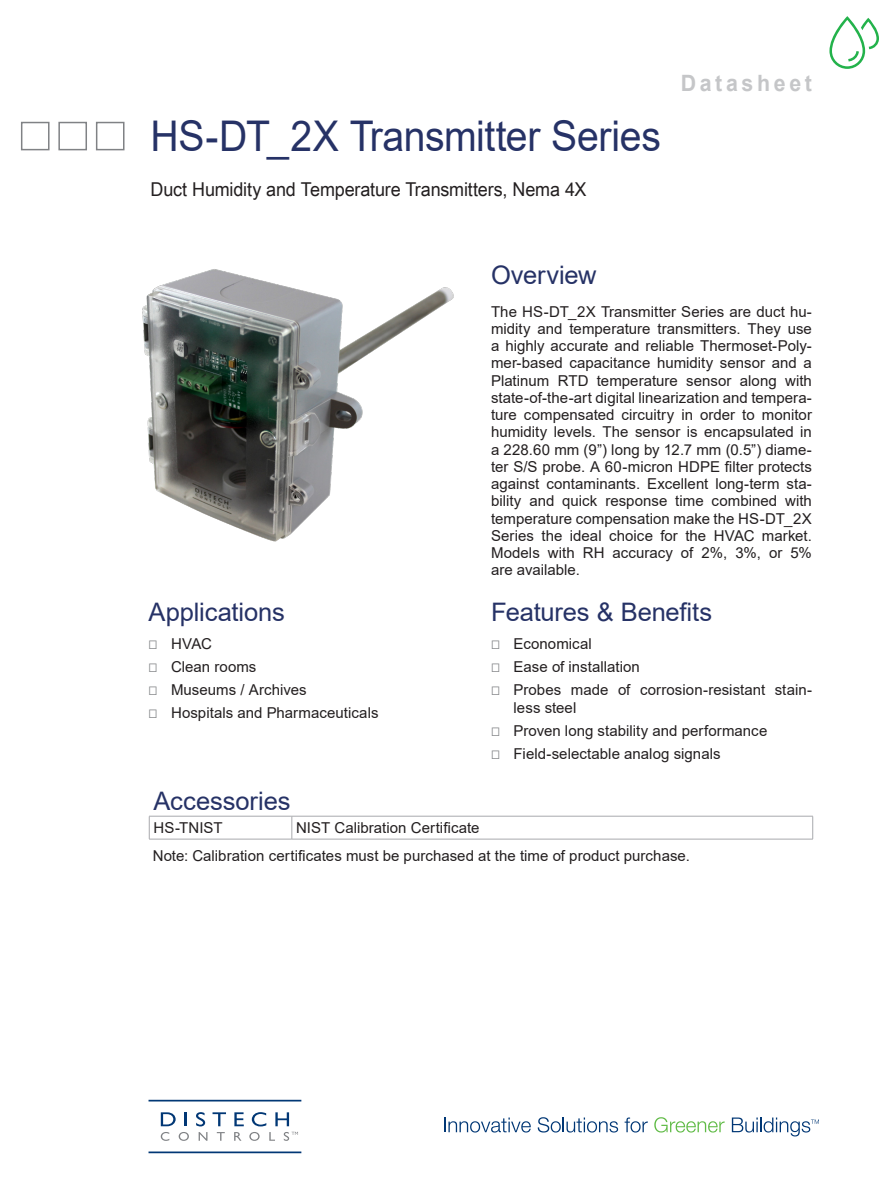
<style>
.page{position:relative;width:893px;height:1188px;background:#fff}
.page>*{position:absolute;margin:0;border:0;box-sizing:border-box;transform-origin:0 0}
.t1{font:42.3px "Arial";letter-spacing:-.01em;color:#263266;scale:.93 1}
.t2{font:25.5px "Arial";letter-spacing:-.005em;color:#263266}
.t3{font:700 22.5px "Arial";letter-spacing:.17em;color:#c5c6c8;scale:.95 1}
.t4{font:19.05px "Arial Unicode MS";letter-spacing:-.01em;color:#231f20;scale:.94 1}
.t5{font:15px/17.2px "Arial";letter-spacing:.005em;color:#231f20}
.s1{font-family:"Arial Unicode MS";color:#808285}
</style>
<div class="page">
<hr style="left:149px;top:1152px;width:152px;height:1px;background:#013775">
<hr style="left:149px;top:1100px;width:152px;height:2px;background:#013775">
<svg style="left:161px;top:1112px;width:15px;height:14px"></svg>
<svg style="left:185px;top:1112px;width:2px;height:14px"></svg>
<svg style="left:196px;top:1112px;width:9px;height:14px"></svg>
<svg style="left:213px;top:1112px;width:13px;height:14px"></svg>
<svg style="left:234px;top:1112px;width:10px;height:14px"></svg>
<svg style="left:252px;top:1112px;width:14px;height:14px"></svg>
<svg style="left:275px;top:1112px;width:14px;height:14px"></svg>
<svg style="left:161px;top:1132px;width:8px;height:9px"></svg>
<svg style="left:179px;top:1132px;width:10px;height:9px"></svg>
<svg style="left:199px;top:1132px;width:8px;height:9px"></svg>
<svg style="left:217px;top:1132px;width:8px;height:9px"></svg>
<svg style="left:234px;top:1132px;width:8px;height:9px"></svg>
<svg style="left:249px;top:1132px;width:11px;height:9px"></svg>
<svg style="left:269px;top:1132px;width:6px;height:9px"></svg>
<svg style="left:284px;top:1132px;width:14px;height:9px"></svg>
<svg style="left:444px;top:1118px;width:87px;height:15px"></svg>
<svg style="left:538px;top:1117px;width:80px;height:16px"></svg>
<svg style="left:625px;top:1118px;width:23px;height:15px"></svg>
<svg style="left:654px;top:1117px;width:71px;height:16px"></svg>
<svg style="left:732px;top:1118px;width:87px;height:18px"></svg>
<div style="left:96px;top:122px;width:28px;height:28px;border:2px solid #808285"></div>
<div style="left:58px;top:122px;width:29px;height:28px;border:2px solid #808285"></div>
<div style="left:21px;top:122px;width:29px;height:28px;border:2px solid #808285"></div>
<img style="left:142px;top:269px;width:312px;height:273px">
<svg style="left:829px;top:16px;width:50px;height:53px"></svg>
<hr style="left:149px;top:816px;width:143px;height:1px;background:#a8a9ad">
<hr style="left:292px;top:816px;width:521px;height:1px;background:#a8a9ad">
<svg style="left:292px;top:816px;width:1px;height:23px"></svg>
<svg style="left:149px;top:816px;width:1px;height:23px"></svg>
<svg style="left:812px;top:816px;width:1px;height:23px"></svg>
<hr style="left:149px;top:839px;width:143px;height:1px;background:#a8a9ad">
<hr style="left:292px;top:839px;width:521px;height:1px;background:#a8a9ad">
<h1 class="t1" style="left:150px;top:107px;width:550px">HS-DT_2X Transmitter Series</h1>
<p class="t4" style="left:150px;top:175px;width:465px">Duct Humidity and Temperature Transmitters, Nema 4X</p>
<h3 class="t3" style="left:681px;top:68px;width:140px">Datasheet</h3>
<h2 class="t2" style="left:148px;top:595px;width:138px">Applications</h2>
<p class="t5" style="left:148px;top:632px;width:232px;line-height:22.8px"><span class="s1">⎕</span> HVAC<br><span class="s1">⎕</span> Clean rooms<br><span class="s1">⎕</span> Museums / Archives<br><span class="s1">⎕</span> Hospitals and Pharmaceuticals</p>
<h2 class="t2" style="left:491px;top:258px;width:107px">Overview</h2>
<p class="t5" style="left:491px;top:303px;width:322px;text-align:justify">The HS-DT_2X Transmitter Series are duct hu&shy;midity and temperature transmitters. They use a highly accurate and reliable Thermoset-Poly&shy;mer-based capacitance humidity sensor and a Platinum RTD temperature sensor along with state-of-the-art digital linearization and tempera&shy;ture compensated circuitry in order to monitor humidity levels. The sensor is encapsulated in a 228.60 mm (9”) long by 12.7 mm (0.5”) diame&shy;ter S/S probe. A 60-micron HDPE filter protects against contaminants. Excellent long-term sta&shy;bility and quick response time combined with temperature compensation make the HS-DT_2X Series the ideal choice for the HVAC market.<br>Models with RH accuracy of 2%, 3%, or 5% are available.</p>
<h2 class="t2" style="left:491px;top:595px;width:223px">Features &amp; Benefits</h2>
<p class="t5" style="left:491px;top:632px;width:322px;line-height:22.8px"><span class="s1">⎕</span> Economical<br><span class="s1">⎕</span> Ease of installation<br><span class="s1">⎕</span> Probes made of corrosion-resistant stain-</p>
<p class="t5" style="left:491px;top:696px;width:278px;line-height:22.8px;text-indent:22px">less steel<br><span class="s1">⎕</span> Proven long stability and performance <span class="s1">⎕</span> Field-selectable analog signals</p>
<h2 class="t2" style="left:154px;top:784px;width:139px">Accessories</h2>
<p class="t5" style="left:154px;top:819px;width:71px">HS-TNIST</p>
<p class="t5" style="left:153px;top:814px;width:539px;line-height:27.9px;text-indent:143px">NIST Calibration Certificate<br>Note: Calibration certificates must be purchased at the time of product purchase.</p>
</div>
